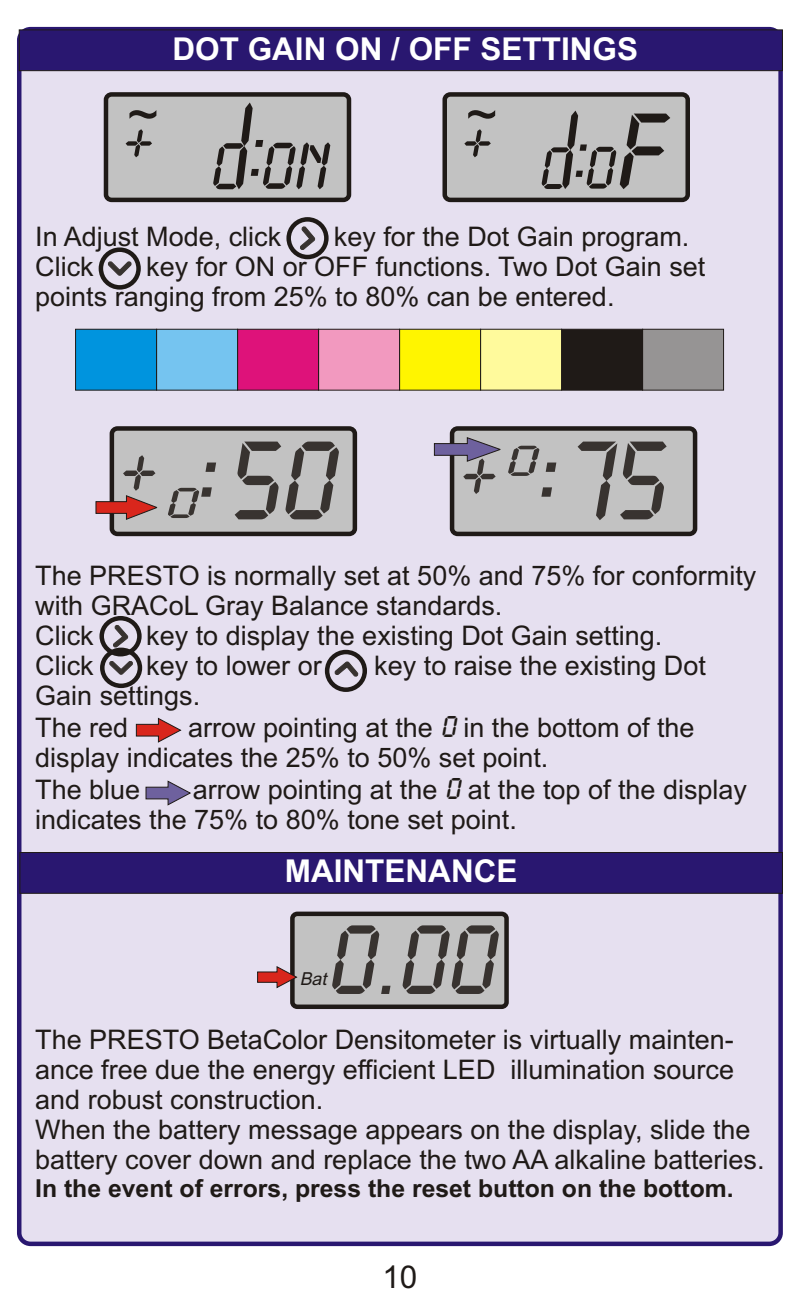
<style>
.page{position:relative;width:810px;height:1296px;background:#fff}
.page>*{position:absolute;margin:0;border:0;box-sizing:border-box;transform-origin:0 0}
.t1{font:116.77px "Lcd D";color:#383330}
.t2{font:102.83px "Lcd D";color:#383330}
.t3{font:69.08px "Lcd D";color:#1f1a17}
.t4{font:68.17px "Lcd D";color:#383330}
.t5{font:62.55px "Lcd D";color:#1f1a17}
.t6{font:54px "Lcd D";color:#1f1a17}
.t7{font:54px "Arial";color:#1f1a17}
.t8{font:700 31.5px "Arial";color:#fff}
.t9{font:31.5px "Arial";color:#1f1a17}
.t10{font:27px/30.2px "Arial";color:#1f1a17}
.t11{font:700 24.75px "Arial";color:#1f1a17}
.t12{font:italic 17.78px "Arial";color:#1f1a17}
.s1{font-size:127.58px}
.s2{font-size:115.42px}
.s3{font-size:62.77px}
.s4{font-size:112.27px}
.s5{font-family:"Lcd D";font-size:31.5px}
</style>
<div class="page">
<div style="left:17px;top:27px;width:766px;height:1219px;background:#e6e0f0;border:4px solid #291770;border-radius:11px"></div>
<svg style="left:19px;top:852px;width:764px;height:42px;background:#29176b"></svg>
<div style="left:290px;top:912px;width:219px;height:97px;background:#c2c2c2;border:4px solid #1f1a17;border-radius:5px"></div>
<svg style="left:257px;top:966px;width:41px;height:22px"></svg>
<div style="left:442px;top:92px;width:248px;height:110px;background:#c2c2c2;border:4px solid #1f1a17;border-radius:5px"></div>
<div style="left:286px;top:217px;width:43px;height:42px;border:4px solid #1f1a17;border-radius:50%"></div>
<svg style="left:300px;top:227px;width:15px;height:23px"></svg>
<svg style="left:108px;top:261px;width:23px;height:15px"></svg>
<div style="left:99px;top:247px;width:42px;height:43px;border:4px solid #1f1a17;border-radius:50%"></div>
<div style="left:110px;top:426px;width:247px;height:110px;background:#c2c2c2;border:4px solid #1f1a17;border-radius:5px"></div>
<div style="left:450px;top:426px;width:247px;height:110px;background:#c2c2c2;border:4px solid #1f1a17;border-radius:5px"></div>
<svg style="left:95px;top:495px;width:63px;height:25px"></svg>
<svg style="left:146px;top:781px;width:45px;height:25px"></svg>
<svg style="left:75px;top:329px;width:649px;height:62px;background:#998f85"></svg>
<div style="left:99px;top:616px;width:43px;height:40px;border:4px solid #1f1a17;border-radius:50%"></div>
<svg style="left:113px;top:625px;width:15px;height:23px"></svg>
<svg style="left:109px;top:661px;width:24px;height:14px"></svg>
<div style="left:100px;top:648px;width:42px;height:40px;border:4px solid #1f1a17;border-radius:50%"></div>
<div style="left:325px;top:650px;width:42px;height:42px;border:4px solid #1f1a17;border-radius:50%"></div>
<svg style="left:335px;top:661px;width:24px;height:16px"></svg>
<svg style="left:136px;top:718px;width:46px;height:25px"></svg>
<svg style="left:434px;top:437px;width:67px;height:25px"></svg>
<svg style="left:19px;top:29px;width:764px;height:42px;background:#28176b"></svg>
<div style="left:104px;top:92px;width:247px;height:110px;background:#c2c2c2;border:4px solid #1f1a17;border-radius:5px"></div>
<p class="t8" style="left:172px;top:37px;width:467px">DOT GAIN ON / OFF SETTINGS</p>
<h3 class="t7" style="left:127px;top:94px;width:33px">~</h3>
<h3 class="t3" style="left:208px;top:125px;width:119px">C<span class="s1">I</span><sup>:</sup>ON</h3>
<h3 class="t6" style="left:122px;top:111px;width:28px">+</h3>
<h3 class="t7" style="left:466px;top:94px;width:33px">~</h3>
<h3 class="t5" style="left:537px;top:131px;width:125px">C<span class="s2">I</span><sup>:</sup><span class="s3">O</span> <span class="s4">F</span></h3>
<h3 class="t6" style="left:461px;top:111px;width:28px">+</h3>
<p class="t10" style="left:35px;top:224px;width:248px">In Adjust Mode, click</p>
<p class="t10" style="left:334px;top:224px;width:357px">key for the Dot Gain program.</p>
<p class="t10" style="left:35px;top:254px;width:60px">Click</p>
<p class="t10" style="left:35px;top:254px;width:672px;text-indent:111px">key for ON or OFF functions. Two Dot Gain set points ranging from 25% to 80% can be entered.</p>
<h1 class="t1" style="left:194px;top:411px;width:471px">:50 <sup>+</sup> <sup>0</sup>:75</h1>
<h3 class="t4" style="left:119px;top:433px;width:78px">+ <sub>0</sub></h3>
<p class="t10" style="left:35px;top:562px;width:723px">The PRESTO is normally set at 50% and 75% for conformity with GRACoL Gray Balance standards.<br>Click</p>
<p class="t10" style="left:146px;top:623px;width:518px">key to display the existing Dot Gain setting.</p>
<p class="t10" style="left:35px;top:653px;width:60px">Click</p>
<p class="t10" style="left:146px;top:653px;width:177px">key to lower or</p>
<p class="t10" style="left:374px;top:653px;width:333px">key to raise the existing Dot</p>
<p class="t10" style="left:35px;top:682px;width:167px;line-height:31.9px">Gain settings.<br>The red</p>
<p class="t10" style="left:35px;top:715px;width:661px;line-height:31.1px;text-indent:153px">arrow pointing at the <span class="s5">0</span> in the bottom of the display indicates the 25% to 50% set point.<br>The blue</p>
<p class="t10" style="left:35px;top:777px;width:713px;text-indent:158px">arrow pointing at the <span class="s5">O</span> at the top of the display indicates the 75% to 80% tone set point.</p>
<p class="t8" style="left:285px;top:859px;width:234px">MAINTENANCE</p>
<h2 class="t2" style="left:325px;top:898px;width:170px">0.00</h2>
<p class="t12" style="left:300px;top:972px;width:32px">Bat</p>
<p class="t10" style="left:35px;top:1027px;width:731px">The PRESTO BetaColor Densitometer is virtually mainten&shy;ance free due the energy efficient LED illumination source and robust construction.<br>When the battery message appears on the display, slide the battery cover down and replace the two AA alkaline batteries.</p>
<p class="t11" style="left:35px;top:1179px;width:700px">In the event of errors, press the reset button on the bottom.</p>
<p class="t9" style="left:382px;top:1265px;width:37px">10</p>
</div>
